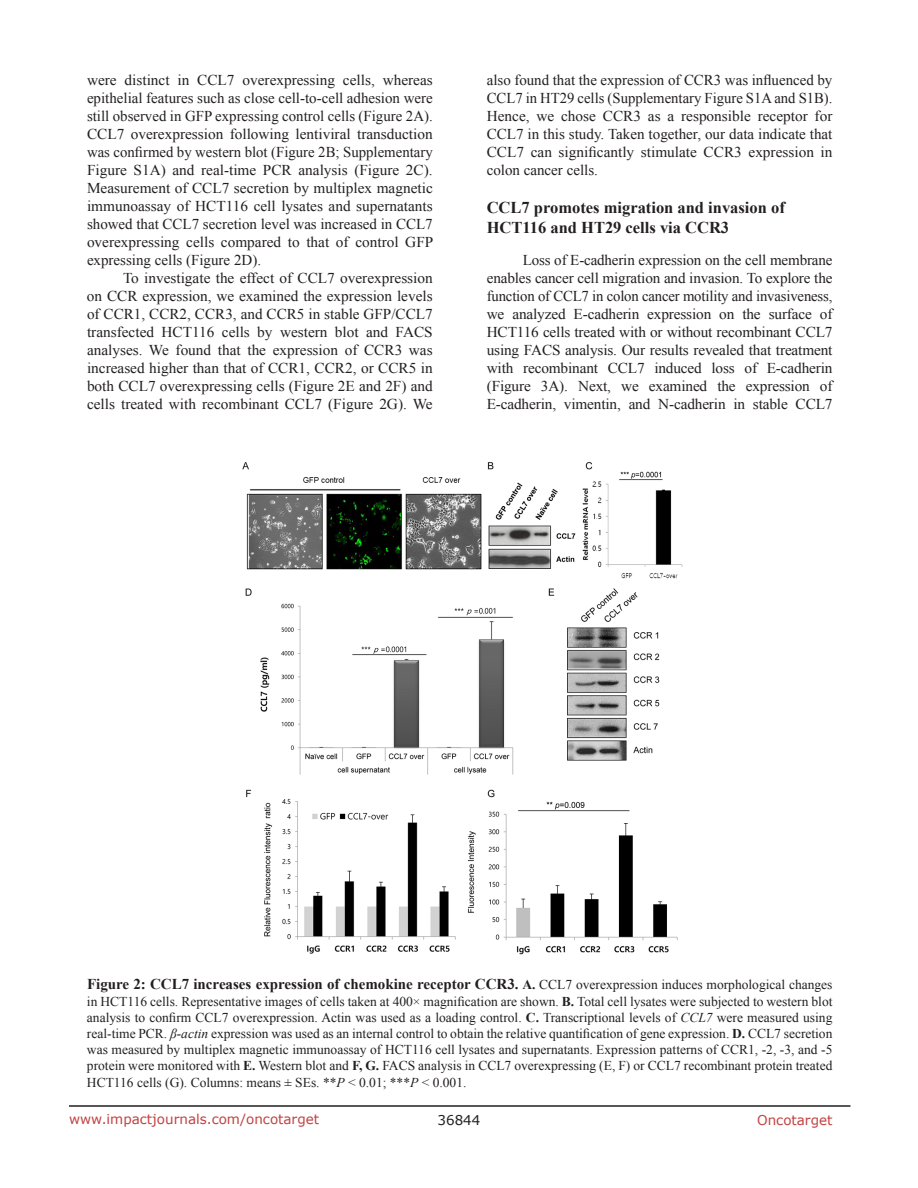
<style>
.page{position:relative;width:918px;height:1188px;background:#fff}
.page>*{position:absolute;margin:0;border:0;box-sizing:border-box;transform-origin:0 0}
.t1{font:700 16.5px/19.8px "Times New Roman";color:#231f20}
.t2{font:15px/18px "Times New Roman";color:#231f20;text-align:justify}
.t3{font:700 15px "Times New Roman";color:#231f20}
.t4{font:13.5px/16.2px "Times New Roman";color:#231f20;text-align:justify}
.t5{font:13.5px "Verdana";color:#c24141}
.t6{font:13.5px "Verdana";color:#231f20}
.s1{font-size:13.5px}
.s2{font-weight:400;font-size:13.5px}
.s3{font-weight:700}
.s4{font-style:italic}
</style>
<div class="page">
<hr style="left:69px;top:1105px;width:781px;height:2px;background:#231f20">
<img style="left:242px;top:462px;width:441px;height:493px">
<p class="t2" style="left:87px;top:71px;width:348px">were distinct in CCL7 overexpressing cells, whereas epithelial features such as close cell-to-cell adhesion were still observed in GFP expressing control cells (Figure 2A).<br>CCL7 overexpression following lentiviral transduction was confirmed by western blot (Figure 2B; Supplementary Figure S1A) and real-time PCR analysis (Figure 2C).<br>Measurement of CCL7 secretion by multiplex magnetic immunoassay of HCT116 cell lysates and supernatants showed that CCL7 secretion level was increased in CCL7 overexpressing cells compared to that of control GFP expressing cells (Figure 2D).</p>
<p class="t2" style="left:87px;top:269px;width:347px;text-indent:36px">To investigate the effect of CCL7 overexpression on CCR expression, we examined the expression levels of CCR1, CCR2, CCR3, and CCR5 in stable GFP/CCL7 transfected HCT116 cells by western blot and FACS analyses. We found that the expression of CCR3 was increased higher than that of CCR1, CCR2, or CCR5 in both CCL7 overexpressing cells (Figure 2E and 2F) and cells treated with recombinant CCL7 (Figure 2G). We</p>
<p class="t2" style="left:487px;top:71px;width:347px">also found that the expression of CCR3 was influenced by CCL7 in HT29 cells (Supplementary Figure S1A and S1B).<br>Hence, we chose CCR3 as a responsible receptor for CCL7 in this study. Taken together, our data indicate that CCL7 can significantly stimulate CCR3 expression in colon cancer cells.</p>
<p class="t1" style="left:487px;top:197px;width:300px">CCL7 promotes migration and invasion of<br>HCT116 and HT29 cells via CCR3</p>
<p class="t2" style="left:487px;top:250px;width:347px;text-indent:36px">Loss of E-cadherin expression on the cell membrane enables cancer cell migration and invasion. To explore the function of CCL7 in colon cancer motility and invasiveness, we analyzed E-cadherin expression on the surface of HCT116 cells treated with or without recombinant CCL7 using FACS analysis. Our results revealed that treatment with recombinant CCL7 induced loss of E-cadherin (Figure 3A). Next, we examined the expression of E-cadherin, vimentin, and N-cadherin in stable CCL7</p>
<p class="t3" style="left:87px;top:974px;width:747px">Figure 2: CCL7 increases expression of chemokine receptor CCR3. <span class="s1">A.</span> <span class="s2">CCL7 overexpression induces morphological changes</span></p>
<p class="t4" style="left:87px;top:993px;width:747px">in HCT116 cells. Representative images of cells taken at 400× magnification are shown. <span class="s3">B.</span> Total cell lysates were subjected to western blot analysis to confirm CCL7 overexpression. Actin was used as a loading control. <span class="s3">C.</span> Transcriptional levels of <span class="s4">CCL7</span> were measured using real-time PCR. <span class="s4">β-actin</span> expression was used as an internal control to obtain the relative quantification of gene expression. <span class="s3">D.</span> CCL7 secretion was measured by multiplex magnetic immunoassay of HCT116 cell lysates and supernatants. Expression patterns of CCR1, -2, -3, and -5 protein were monitored with <span class="s3">E.</span> western blot and <span class="s3">F, G.</span> FACS analysis in CCL7 overexpressing (E, F) or CCL7 recombinant protein treated HCT116 cells (G). Columns: means ± SEs. **<span class="s4">P</span> &lt; 0.01; ***<span class="s4">P</span> &lt; 0.001.</p>
<p class="t5" style="left:69px;top:1110px;width:252px">www.impactjournals.com/oncotarget</p>
<p class="t6" style="left:438px;top:1111px;width:44px">36844</p>
<p class="t5" style="left:757px;top:1111px;width:77px">Oncotarget</p>
</div>
